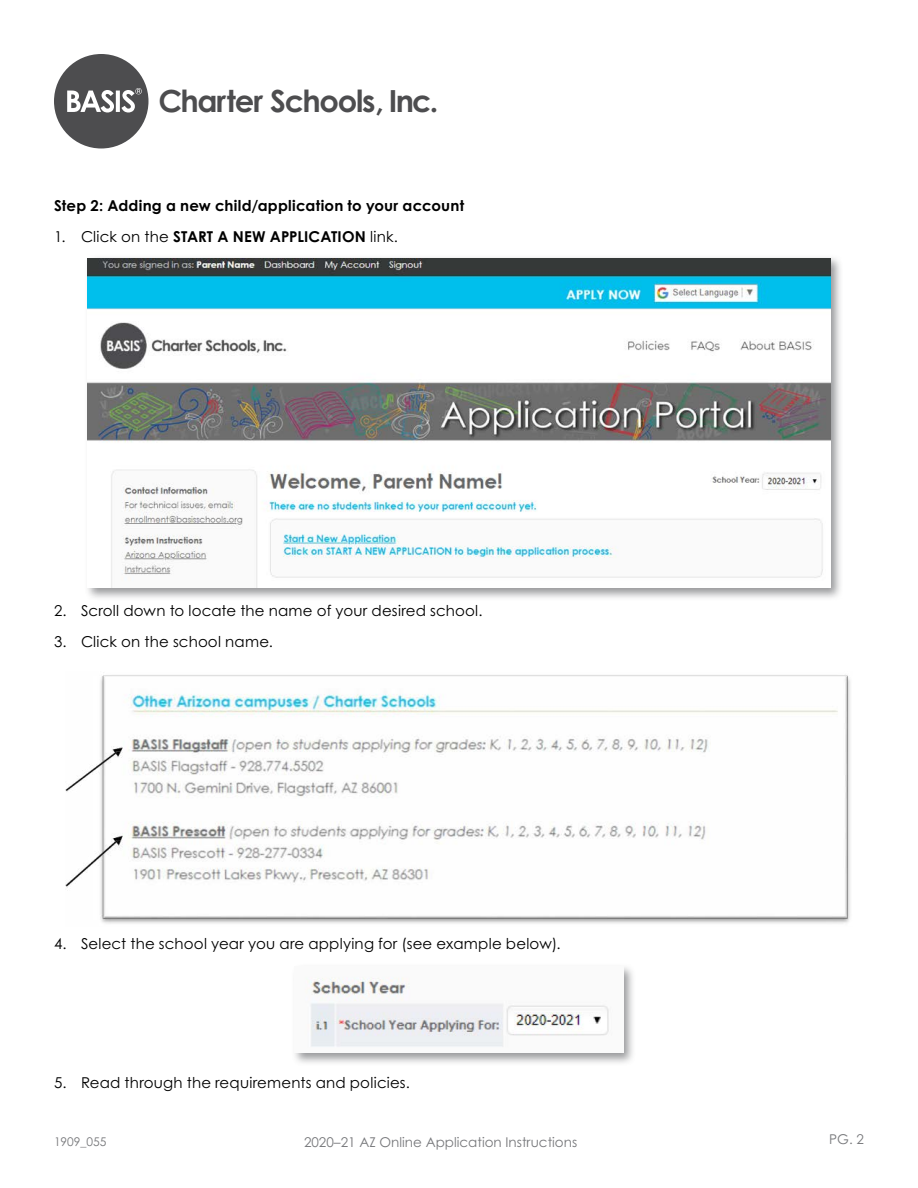
<style>
.page{position:relative;width:918px;height:1188px;background:#fff}
.page>*{position:absolute;margin:0;border:0;box-sizing:border-box;transform-origin:0 0}
.t1{font:700 30.45px "Century Gothic Std";letter-spacing:-.04em;color:#4d4d4f}
.t2{font:15px "Century Gothic Std";letter-spacing:.01em;color:#000}
.t3{font:700 15px "Century Gothic Std";letter-spacing:.015em;color:#000}
.t4{font:13.5px "Century Gothic Std";color:#77787b}
.t5{font:12px "Century Gothic Std";color:#77787b}
.s1{font-weight:400}
</style>
<div class="page">
<svg style="left:54px;top:54px;width:94px;height:94px"></svg>
<div style="left:84px;top:255px;width:759px;height:346px;background:#77787b;opacity:.75"></div>
<img style="left:88px;top:258px;width:742px;height:330px">
<img style="left:66px;top:675px;width:784px;height:249px">
<div style="left:291px;top:963px;width:345px;height:103px;background:#77787b;opacity:.75"></div>
<img style="left:295px;top:967px;width:328px;height:86px">
<h1 class="t1" style="left:158px;top:82px;width:281px">Charter Schools, Inc.</h1>
<p class="t3" style="left:54px;top:196px;width:412px">Step 2: Adding a new child/application to your account</p>
<p class="t3" style="left:54px;top:228px;width:346px"><span class="s1">1. Click on the</span> START A NEW APPLICATION <span class="s1">link.</span></p>
<p class="t2" style="left:54px;top:601px;width:430px">2. Scroll down to locate the name of your desired school.</p>
<p class="t2" style="left:54px;top:633px;width:221px">3. Click on the school name.</p>
<p class="t2" style="left:54px;top:934px;width:508px">4. Select the school year you are applying for (see example below).</p>
<p class="t2" style="left:54px;top:1074px;width:358px">5. Read through the requirements and policies.</p>
<p class="t5" style="left:54px;top:1134px;width:54px">1909_055</p>
<p class="t4" style="left:304px;top:1134px;width:275px">2020–21 AZ Online Application Instructions</p>
<p class="t4" style="left:829px;top:1131px;width:36px">PG. 2</p>
</div>
